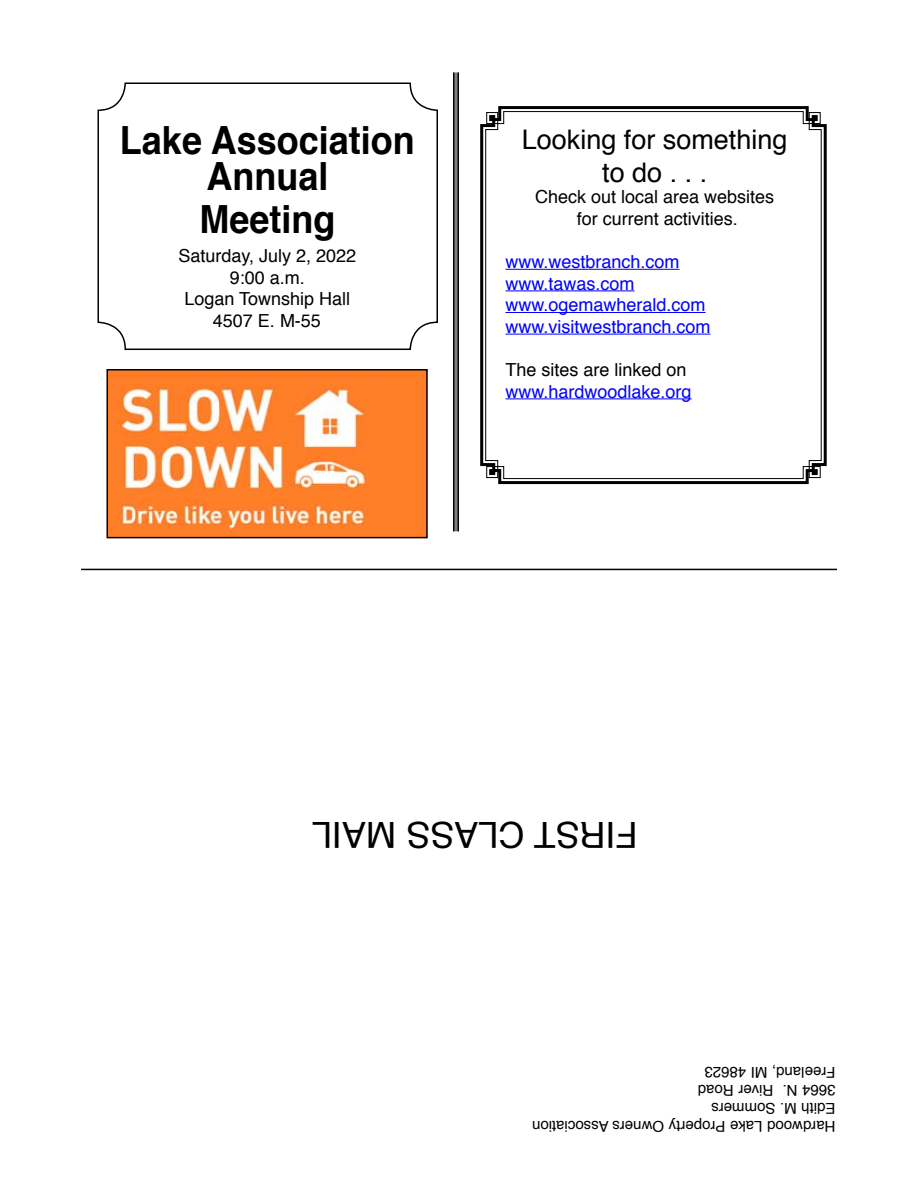
<style>
.page{position:relative;width:918px;height:1188px;background:#fff}
.page>*{position:absolute;margin:0;border:0;box-sizing:border-box;transform-origin:0 0}
.t1{font:700 38.85px/35.7px "Helvetica";color:#000;text-align:center;scale:.93 1}
.t2{font:36px "Helvetica";color:#000}
.t3{font:27px/32.4px "Helvetica";color:#000;text-align:center}
.t4{font:18px/21.6px "Helvetica";color:#0002fb}
.t5{font:18px/21.6px "Helvetica";color:#000;text-align:center}
.t6{font:15px/18.1px "Helvetica";color:#000}
.s1{color:#000}
</style>
<div class="page">
<svg style="left:480px;top:106px;width:347px;height:379px"></svg>
<svg style="left:485px;top:111px;width:337px;height:369px"></svg>
<hr style="left:505px;top:269px;width:175px;height:1px;background:#0002fb">
<hr style="left:505px;top:290px;width:130px;height:1px;background:#0002fb">
<hr style="left:505px;top:312px;width:201px;height:1px;background:#0002fb">
<hr style="left:505px;top:334px;width:206px;height:1px;background:#0002fb">
<hr style="left:505px;top:398px;width:187px;height:1px;background:#0002fb">
<hr style="left:81px;top:569px;width:756px;height:1px;background:#000">
<hr style="left:457px;top:72px;width:2px;height:459px;background:#000">
<hr style="left:456px;top:72px;width:1px;height:459px;background:#000">
<hr style="left:453px;top:72px;width:2px;height:459px;background:#000">
<div style="left:98px;top:82px;width:340px;height:268px;border:2px solid #000101;border-radius:27px"></div>
<img style="left:109px;top:372px;width:316px;height:163px">
<div style="left:106px;top:369px;width:322px;height:169px;border:2px solid #000"></div>
<p class="t1" style="left:120px;top:123px;width:318px">Lake Association<br>Annual</p>
<p class="t1" style="left:199px;top:202px;width:148px">Meeting</p>
<p class="t5" style="left:178px;top:246px;width:179px">Saturday, July 2, 2022<br>9:00 a.m.<br>Logan Township Hall<br>4507 E. M-55</p>
<p class="t3" style="left:522px;top:124px;width:267px">Looking for something to do . . .</p>
<p class="t5" style="left:535px;top:187px;width:241px">Check out local area websites for current activities.</p>
<p class="t4" style="left:505px;top:251px;width:207px">www.westbranch.com www.tawas.com www.ogemawherald.com www.visitwestbranch.com</p>
<p class="t4" style="left:505px;top:359px;width:188px"><span class="s1">The sites are linked on </span>www.hardwoodlake.org</p>
<p class="t2" style="left:638px;top:862px;width:327px;rotate:-180deg">FIRST CLASS MAIL</p>
<p class="t6" style="left:836px;top:1135px;width:305px;rotate:-180deg">Hardwood Lake Property Owners Association<br>Edith M. Sommers<br>3664 N. River Road<br>Freeland, MI 48623</p>
</div>
